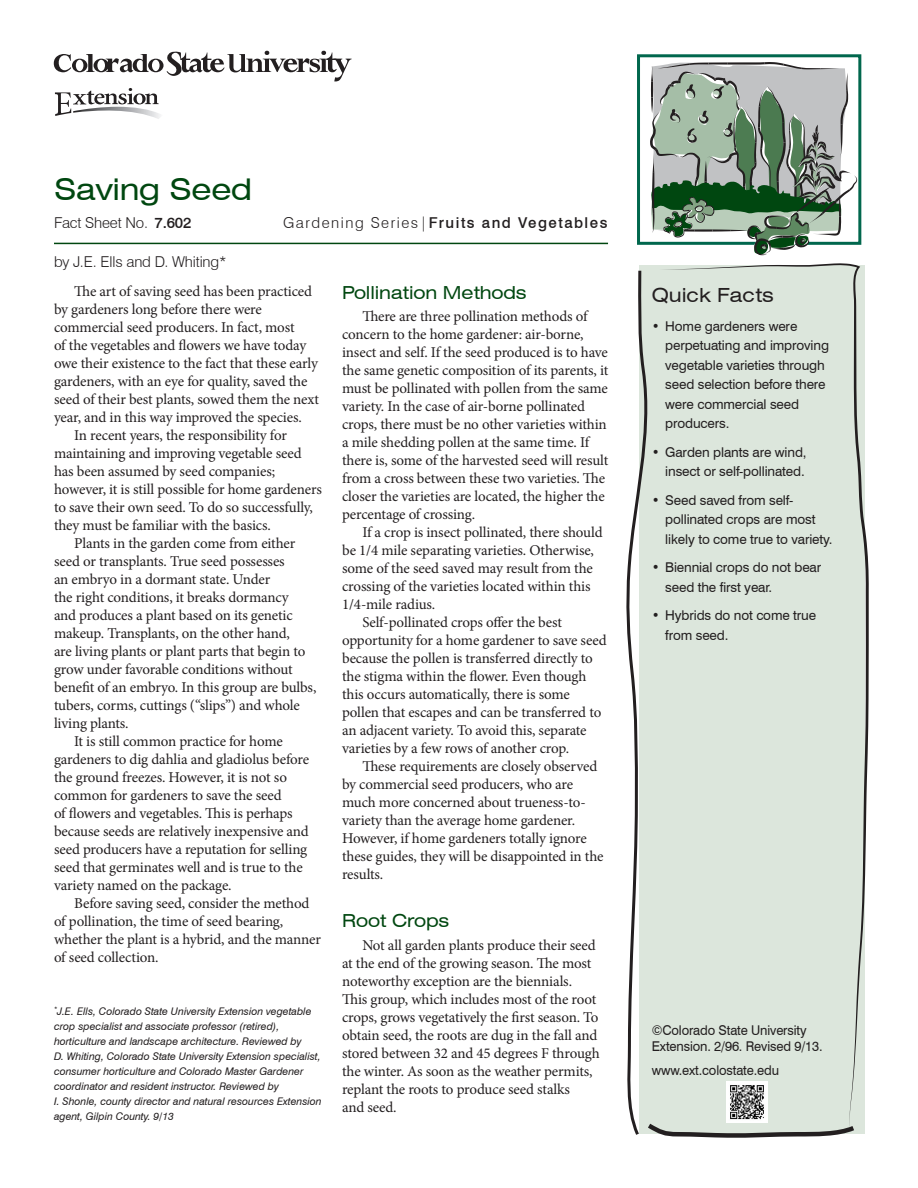
<style>
.page{position:relative;width:918px;height:1188px;background:#fff}
.page>*{position:absolute;margin:0;border:0;box-sizing:border-box;transform-origin:0 0}
.t1{font:expanded 30px "Swiss 721 BT";letter-spacing:-.01em;color:#004710}
.QF_subhead{font:expanded 19.5px "Swiss 721 BT";color:#231f20}
.subhead_1{font:expanded 18px "Swiss 721 BT";letter-spacing:-.01em;color:#004710}
.body{font:15px/18px "Minion Pro";letter-spacing:-.01em;color:#231f20}
.author{font:300 15px "Swiss 721 BT";letter-spacing:-.01em;color:#231f20}
.t2{font:500 15px "Swiss 721 BT";letter-spacing:.1em;color:#231f20}
.copyright{font:13.5px/19.5px "Swiss 721 BT";letter-spacing:-.01em;color:#231f20}
.copyright-2{font:13.5px/16.5px "Swiss 721 BT";letter-spacing:-.01em;color:#231f20;scale:.96 1}
.author_info{font:italic 10.5px/15px "Swiss 721 BT";color:#231f20}
.s1{font-weight:500}
.s2{font-weight:300}
</style>
<div class="page">
<svg style="left:54px;top:51px;width:298px;height:30px"></svg>
<svg style="left:55px;top:88px;width:105px;height:31px"></svg>
<hr style="left:54px;top:243px;width:554px;height:1px;background:#004710">
<div style="left:637px;top:54px;width:224px;height:191px;border:3px solid #01674d"></div>
<svg style="left:659px;top:263px;width:210px;height:869px;fill:#dce6dc"></svg>
<svg style="left:626px;top:268px;width:233px;height:870px;background:#d9e2d9"></svg>
<svg style="left:650px;top:62px;width:207px;height:193px"></svg>
<img style="left:727px;top:1082px;width:40px;height:41px">
<p class="t1" style="left:54px;top:171px;width:200px">Saving Seed</p>
<p class="author" style="left:54px;top:214px;width:139px">Fact Sheet No. <span class="s1">7.602</span></p>
<p class="t2" style="left:283px;top:214px;width:326px"><span class="s2">Gardening Series|</span>Fruits and Vegetables</p>
<p class="author" style="left:54px;top:253px;width:174px">by J.E. Ells and D. Whiting*</p>
<p class="body" style="left:54px;top:282px;width:267px;text-indent:20px">The art of saving seed has been practiced by gardeners long before there were commercial seed producers. In fact, most<br>of the vegetables and flowers we have today owe their existence to the fact that these early gardeners, with an eye for quality, saved the seed of their best plants, sowed them the next year, and in this way improved the species.</p>
<p class="body" style="left:54px;top:426px;width:269px;text-indent:20px">In recent years, the responsibility for maintaining and improving vegetable seed has been assumed by seed companies; however, it is still possible for home gardeners to save their own seed. To do so successfully, they must be familiar with the basics.</p>
<p class="body" style="left:54px;top:534px;width:264px;text-indent:20px">Plants in the garden come from either seed or transplants. True seed possesses<br>an embryo in a dormant state. Under<br>the right conditions, it breaks dormancy<br>and produces a plant based on its genetic makeup. Transplants, on the other hand,<br>are living plants or plant parts that begin to grow under favorable conditions without benefit of an embryo. In this group are bulbs, tubers, corms, cuttings (“slips”) and whole living plants.</p>
<p class="body" style="left:54px;top:732px;width:257px;text-indent:20px">It is still common practice for home gardeners to dig dahlia and gladiolus before the ground freezes. However, it is not so common for gardeners to save the seed<br>of flowers and vegetables. This is perhaps because seeds are relatively inexpensive and seed producers have a reputation for selling seed that germinates well and is true to the variety named on the package.</p>
<p class="body" style="left:54px;top:894px;width:269px;text-indent:20px">Before saving seed, consider the method of pollination, the time of seed bearing, whether the plant is a hybrid, and the manner of seed collection.</p>
<p class="author_info" style="left:54px;top:1003px;width:269px"><sup>*</sup>J.E. Ells, Colorado State University Extension vegetable crop specialist and associate professor (retired), horticulture and landscape architecture. Reviewed by<br>D. Whiting, Colorado State University Extension specialist, consumer horticulture and Colorado Master Gardener coordinator and resident instructor. Reviewed by<br>I. Shonle, county director and natural resources Extension agent, Gilpin County. 9/13</p>
<p class="subhead_1" style="left:342px;top:282px;width:186px">Pollination Methods</p>
<p class="body" style="left:342px;top:308px;width:268px;text-indent:20px">There are three pollination methods of concern to the home gardener: air-borne, insect and self. If the seed produced is to have the same genetic composition of its parents, it must be pollinated with pollen from the same variety. In the case of air-borne pollinated crops, there must be no other varieties within a mile shedding pollen at the same time. If there is, some of the harvested seed will result from a cross between these two varieties. The closer the varieties are located, the higher the percentage of crossing.</p>
<p class="body" style="left:342px;top:524px;width:262px;text-indent:20px">If a crop is insect pollinated, there should be 1/4 mile separating varieties. Otherwise, some of the seed saved may result from the crossing of the varieties located within this 1/4-mile radius.</p>
<p class="body" style="left:342px;top:614px;width:266px;text-indent:20px">Self-pollinated crops offer the best opportunity for a home gardener to save seed because the pollen is transferred directly to the stigma within the flower. Even though this occurs automatically, there is some pollen that escapes and can be transferred to an adjacent variety. To avoid this, separate varieties by a few rows of another crop.</p>
<p class="body" style="left:342px;top:758px;width:263px;text-indent:20px">These requirements are closely observed by commercial seed producers, who are much more concerned about trueness-to&shy;variety than the average home gardener.<br>However, if home gardeners totally ignore these guides, they will be disappointed in the results.</p>
<p class="subhead_1" style="left:342px;top:910px;width:109px">Root Crops</p>
<p class="body" style="left:342px;top:936px;width:259px;text-indent:20px">Not all garden plants produce their seed at the end of the growing season. The most noteworthy exception are the biennials.<br>This group, which includes most of the root crops, grows vegetatively the first season. To obtain seed, the roots are dug in the fall and stored between 32 and 45 degrees F through the winter. As soon as the weather permits, replant the roots to produce seed stalks<br>and seed.</p>
<p class="QF_subhead" style="left:652px;top:283px;width:124px">Quick Facts</p>
<p class="copyright" style="left:665px;top:316px;width:165px;text-indent:-14px">• Home gardeners were perpetuating and improving vegetable varieties through seed selection before there were commercial seed producers.</p>
<p class="copyright" style="left:652px;top:442px;width:156px;text-align:right">• Garden plants are wind, insect or self-pollinated.</p>
<p class="copyright" style="left:665px;top:490px;width:169px;text-indent:-14px">• Seed saved from self&shy;pollinated crops are most likely to come true to variety.</p>
<p class="copyright" style="left:665px;top:557px;width:158px;text-indent:-14px">• Biennial crops do not bear seed the first year.</p>
<p class="copyright" style="left:665px;top:605px;width:152px;text-indent:-14px">• Hybrids do not come true from seed.</p>
<p class="copyright-2" style="left:652px;top:1022px;width:179px">©Colorado State University<br>Extension. 2/96. Revised 9/13.</p>
<p class="copyright-2" style="left:652px;top:1061px;width:134px">www.ext.colostate.edu</p>
</div>
